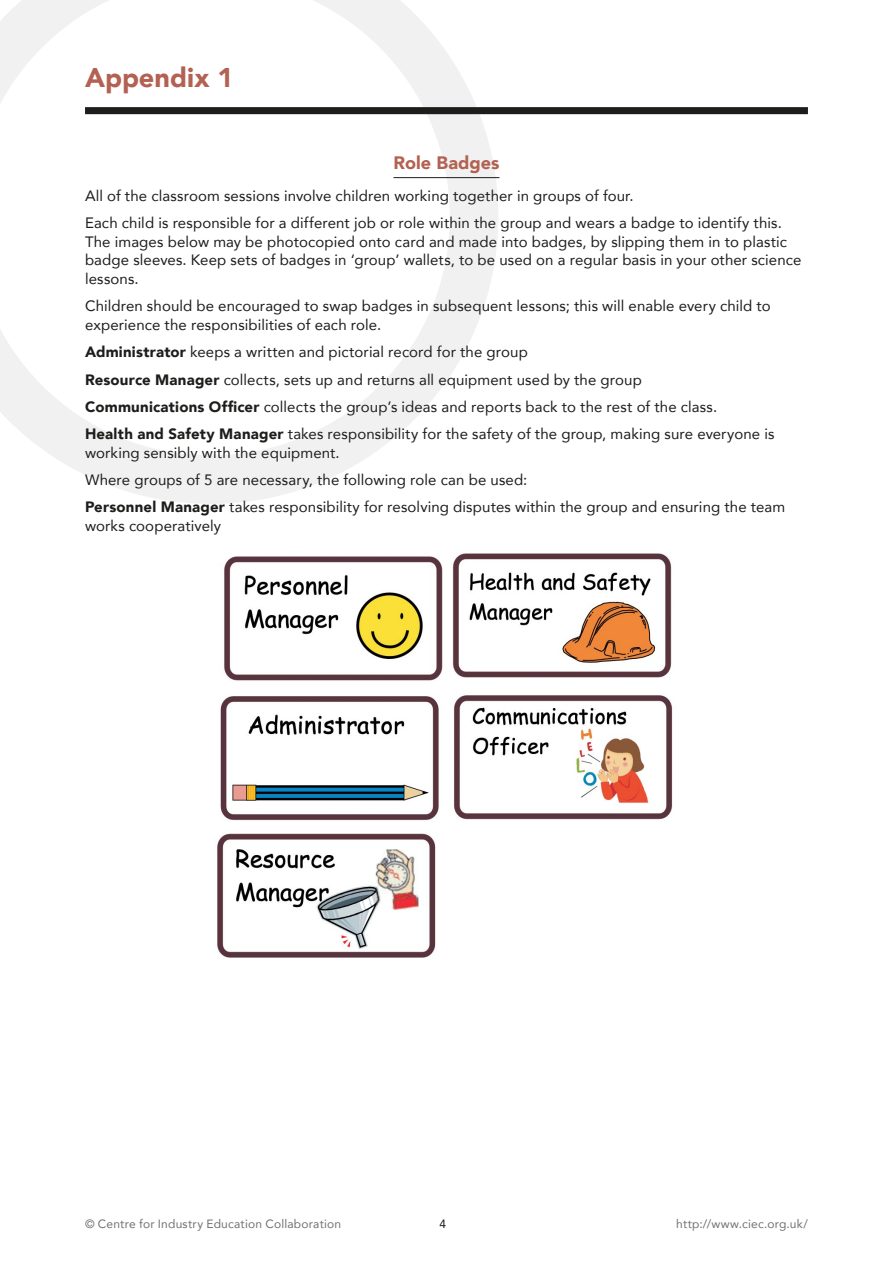
<style>
.page{position:relative;width:893px;height:1263px;background:#fff}
.page>*{position:absolute;margin:0;border:0;box-sizing:border-box;transform-origin:0 0}
.t1{font:900 27px "Avenir";color:#b36152}
.t2{font:900 18px "Avenir";color:#b36152}
.t3{font:15px/27.3px "Avenir";letter-spacing:.01em;color:#1d1d1b}
.t4{font:12px "Avenir";letter-spacing:.015em;color:#707070}
.t5{font:12px "Avenir";color:#1d1d1b}
.s1{font-weight:900}
</style>
<div class="page">
<svg style="left:0;top:0;width:498px;height:504px"></svg>
<div style="left:85px;top:107px;width:723px;height:7px;background:#1d1d1b"></div>
<hr style="left:393px;top:177px;width:106px;height:1px;background:#1d1d1b">
<img style="left:217px;top:553px;width:456px;height:405px">
<h1 class="t1" style="left:85px;top:54px;width:150px">Appendix 1</h1>
<p class="t2" style="left:393px;top:147px;width:107px">Role Badges</p>
<p class="t3" style="left:85px;top:181px;width:698px">All of the classroom sessions involve children working together in groups of four.<br>Each child is responsible for a different job or role within the group and wears a badge to identify this.</p>
<p class="t3" style="left:85px;top:232px;width:718px;line-height:18.8px">The images below may be photocopied onto card and made into badges, by slipping them in to plastic badge sleeves. Keep sets of badges in ‘group’ wallets, to be used on a regular basis in your other science lessons.</p>
<p class="t3" style="left:85px;top:296px;width:687px;line-height:18.8px">Children should be encouraged to swap badges in subsequent lessons; this will enable every child to experience the responsibilities of each role.</p>
<p class="t3" style="left:85px;top:338px;width:691px"><span class="s1">Administrator</span> keeps a written and pictorial record for the group<br><span class="s1">Resource Manager</span> collects, sets up and returns all equipment used by the group<br><span class="s1">Communications Officer</span> collects the group’s ideas and reports back to the rest of the class.<br><span class="s1">Health and Safety Manager</span> takes responsibility for the safety of the group, making sure everyone is</p>
<p class="t3" style="left:85px;top:439px;width:702px">working sensibly with the equipment.<br>Where groups of 5 are necessary, the following role can be used:<br><span class="s1">Personnel Manager</span> takes responsibility for resolving disputes within the group and ensuring the team</p>
<p class="t3" style="left:85px;top:512px;width:138px">works cooperatively</p>
<p class="t4" style="left:85px;top:1214px;width:258px">© Centre for Industry Education Collaboration</p>
<p class="t5" style="left:440px;top:1214px;width:8px">4</p>
<p class="t4" style="left:676px;top:1214px;width:133px">http://www.ciec.org.uk/</p>
</div>
